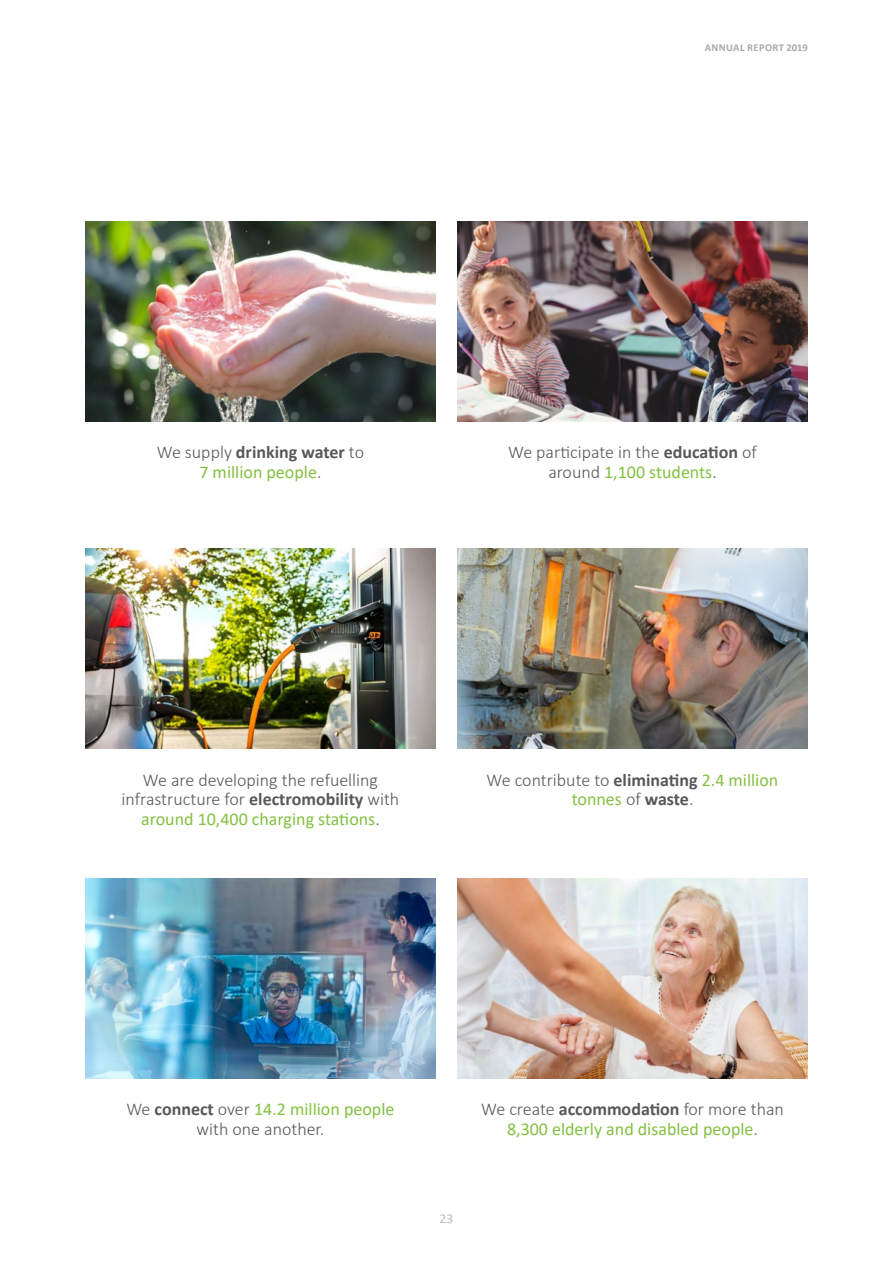
<style>
.page{position:relative;width:893px;height:1263px;background:#fff}
.page>*{position:absolute;margin:0;border:0;box-sizing:border-box;transform-origin:0 0}
.Ü4{font:300 18px/19.5px "Calibri";color:#57585a;text-align:center}
.Ü4-2{font:18px/19.5px "Calibri";color:#84c142;text-align:center}
.t1{font:13.5px "Calibri";color:#b8b9bc}
.t2{font:700 10.5px "Calibri";letter-spacing:.04em;color:#a8a9ad}
.s1{font-weight:300;color:#57585a}
.s2{font-weight:700;color:#57585a}
.s3{font-weight:700}
.s4{font-weight:400;color:#84c142}
</style>
<div class="page">
<img style="left:85px;top:221px;width:351px;height:200px">
<img style="left:457px;top:221px;width:351px;height:200px">
<img style="left:85px;top:549px;width:351px;height:200px">
<img style="left:457px;top:549px;width:351px;height:200px">
<img style="left:85px;top:878px;width:351px;height:200px">
<img style="left:457px;top:878px;width:351px;height:200px">
<p class="t2" style="left:705px;top:40px;width:105px">ANNUAL REPORT 2019</p>
<p class="Ü4-2" style="left:157px;top:442px;width:209px"><span class="s1">We supply</span> <span class="s2">drinking water</span> <span class="s1">to<br></span>7 million people<span class="s1">.</span></p>
<p class="Ü4" style="left:508px;top:442px;width:250px">We participate in the <span class="s3">education</span> of around <span class="s4">1,100 students</span>.</p>
<p class="Ü4" style="left:122px;top:770px;width:279px">We are developing the refuelling infrastructure for <span class="s3">electromobility</span> with <span class="s4">around 10,400 charging stations</span>.</p>
<p class="Ü4" style="left:487px;top:770px;width:293px">We contribute to <span class="s3">eliminating</span> <span class="s4">2.4 million tonnes</span> of <span class="s3">waste</span>.</p>
<p class="Ü4" style="left:126px;top:1099px;width:270px">We <span class="s3">connect</span> over <span class="s4">14.2 million people </span>with one another.</p>
<p class="Ü4-2" style="left:481px;top:1099px;width:304px"><span class="s1">We create</span> <span class="s2">accommodation</span> <span class="s1">for more than<br></span>8,300 elderly and disabled people<span class="s1">.</span></p>
<p class="t1" style="left:440px;top:1209px;width:15px">23</p>
</div>
